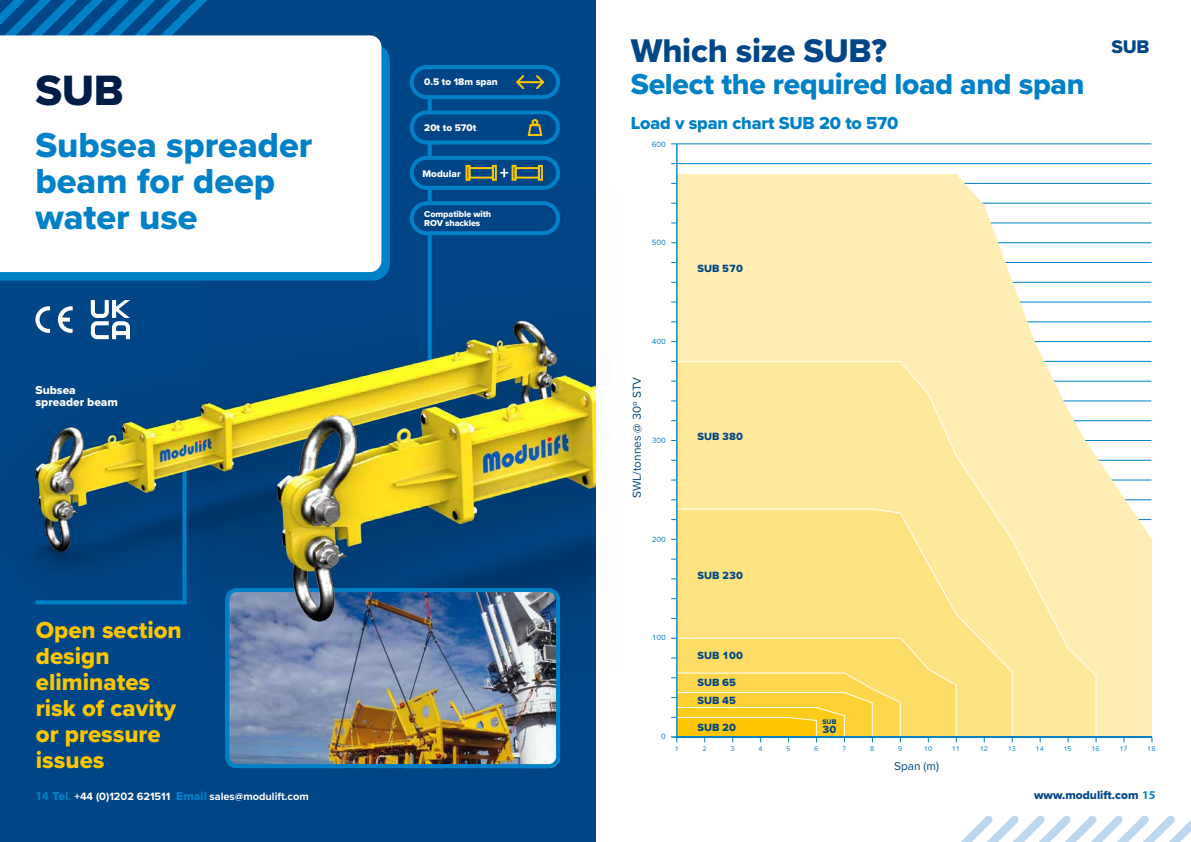
<style>
.page{position:relative;width:1191px;height:842px;background:#fff}
.page>*{position:absolute;margin:0;border:0;box-sizing:border-box;transform-origin:0 0}
.t1{font:44px "Proxima Nova Extrabld";color:#001c47}
.t2{font:36px/36px "Proxima Nova Extrabld";color:#0081c7}
.t3{font:34px "Proxima Nova Extrabld";letter-spacing:-.01em;color:#004687}
.t4{font:30px "Proxima Nova Extrabld";letter-spacing:-.01em;color:#0081c7}
.t5{font:24px/26px "Proxima Nova Extrabld";color:#fdc600}
.t6{font:19px "Proxima Nova Extrabld";color:#004687}
.t7{font:18px "Proxima Nova Extrabld";letter-spacing:-.01em;color:#0081c7}
.t8{font:12px/12px "Proxima Nova Extrabld";color:#fff}
.t9{font:12px "Proxima Nova Extrabld";color:#004687}
.t10{font:11.8px "Proxima Nova";color:#004687}
.t11{font:700 11px "Proxima Nova";color:#fff}
.t12{font:10.8px "Proxima Nova Extrabld";color:#004687}
.t13{font:10px "Proxima Nova Extrabld";color:#fff}
.t14{font:9px/9px "Proxima Nova Extrabld";letter-spacing:-.01em;color:#fff}
.t15{font:7.9px "Proxima Nova";color:#0081c7}
.t16{font:6.9px "Proxima Nova";color:#0081c7}
.t17{font:6.9px "Proxima Nova Extrabld";color:#004687}
.s1{font-family:"Myriad Pro";font-size:12px;color:#0081c7}
.s2{font-family:"Proxima Nova Extrabld";font-weight:400;font-size:12px;color:#0081c7}
.s3{font-family:"Myriad Pro";font-weight:700;color:#0081c7}
</style>
<div class="page">
<div style="left:0;top:0;width:595px;height:842px;background:#004687"></div>
<img style="left:29px;top:186px;width:567px;height:487px">
<img style="left:203px;top:70px;width:392px;height:699px">
<svg style="left:0;top:0;width:207px;height:35px"></svg>
<div style="left:410px;top:65px;width:150px;height:34px;border:4px solid #0081c7;border-radius:15px"></div>
<svg style="left:514px;top:73px;width:12px;height:18px"></svg>
<svg style="left:534px;top:73px;width:12px;height:18px"></svg>
<hr style="left:517px;top:81px;width:25px;height:2px;background:#fdc600">
<div style="left:410px;top:201px;width:150px;height:34px;border:4px solid #0081c7;border-radius:15px"></div>
<div style="left:410px;top:156px;width:150px;height:34px;border:4px solid #0081c7;border-radius:15px"></div>
<div style="left:410px;top:110px;width:150px;height:34px;border:4px solid #0081c7;border-radius:15px"></div>
<svg style="left:526px;top:123px;width:17px;height:14px"></svg>
<div style="left:531px;top:119px;width:7px;height:7px;border:2px solid #fdc600;border-radius:50%"></div>
<svg style="left:428px;top:99px;width:4px;height:14px"></svg>
<svg style="left:428px;top:142px;width:4px;height:14px"></svg>
<svg style="left:428px;top:187px;width:4px;height:14px"></svg>
<svg style="left:428px;top:235px;width:4px;height:77px"></svg>
<svg style="left:182px;top:551px;width:4px;height:49px"></svg>
<svg style="left:35px;top:600px;width:151px;height:4px"></svg>
<svg style="left:0;top:44px;width:390px;height:237px;background:#0580c4"></svg>
<div style="left:0;top:35px;width:381px;height:237px;background:#fff"></div>
<svg style="left:595px;top:808px;width:596px;height:34px"></svg>
<img style="left:225px;top:591px;width:335px;height:177px">
<div style="left:225px;top:588px;width:335px;height:180px;border:4px solid #0081c7;border-radius:9px"></div>
<svg style="left:58px;top:306px;width:15px;height:6px"></svg>
<svg style="left:35px;top:306px;width:15px;height:6px"></svg>
<svg style="left:91px;top:300px;width:39px;height:12px"></svg>
<hr style="left:671px;top:242px;width:480px;height:1px;background:#0081c7">
<hr style="left:671px;top:341px;width:480px;height:1px;background:#0081c7">
<hr style="left:671px;top:440px;width:480px;height:1px;background:#0081c7">
<hr style="left:671px;top:144px;width:480px;height:1px;background:#0081c7">
<hr style="left:671px;top:677px;width:480px;height:1px;background:#0081c7">
<hr style="left:671px;top:658px;width:480px;height:1px;background:#0081c7">
<hr style="left:671px;top:638px;width:480px;height:1px;background:#0081c7">
<hr style="left:671px;top:697px;width:480px;height:1px;background:#0081c7">
<hr style="left:671px;top:717px;width:480px;height:1px;background:#0081c7">
<hr style="left:671px;top:559px;width:480px;height:1px;background:#0081c7">
<hr style="left:671px;top:539px;width:480px;height:1px;background:#0081c7">
<hr style="left:671px;top:579px;width:480px;height:1px;background:#0081c7">
<hr style="left:671px;top:598px;width:480px;height:1px;background:#0081c7">
<hr style="left:671px;top:618px;width:480px;height:1px;background:#0081c7">
<hr style="left:671px;top:480px;width:480px;height:1px;background:#0081c7">
<hr style="left:671px;top:460px;width:480px;height:1px;background:#0081c7">
<hr style="left:671px;top:500px;width:480px;height:1px;background:#0081c7">
<hr style="left:671px;top:519px;width:480px;height:1px;background:#0081c7">
<hr style="left:671px;top:381px;width:480px;height:1px;background:#0081c7">
<hr style="left:671px;top:361px;width:480px;height:1px;background:#0081c7">
<hr style="left:671px;top:401px;width:480px;height:1px;background:#0081c7">
<hr style="left:671px;top:420px;width:480px;height:1px;background:#0081c7">
<hr style="left:671px;top:282px;width:480px;height:1px;background:#0081c7">
<hr style="left:671px;top:262px;width:480px;height:1px;background:#0081c7">
<hr style="left:671px;top:302px;width:480px;height:1px;background:#0081c7">
<hr style="left:671px;top:322px;width:480px;height:1px;background:#0081c7">
<hr style="left:671px;top:183px;width:480px;height:1px;background:#0081c7">
<hr style="left:671px;top:163px;width:480px;height:1px;background:#0081c7">
<hr style="left:671px;top:203px;width:480px;height:1px;background:#0081c7">
<hr style="left:671px;top:223px;width:480px;height:1px;background:#0081c7">
<hr style="left:671px;top:737px;width:481px;height:1px;background:#0081c7">
<svg style="left:675px;top:143px;width:478px;height:595px"></svg>
<img style="left:35px;top:312px;width:522px;height:239px">
<img style="left:277px;top:351px;width:318px;height:271px">
<div style="left:468px;top:167px;width:26px;height:12px;border:2px solid #fdc600"></div>
<div style="left:465px;top:165px;width:5px;height:16px;border:2px solid #fdc600"></div>
<div style="left:492px;top:165px;width:5px;height:16px;border:2px solid #fdc600"></div>
<div style="left:515px;top:167px;width:25px;height:12px;border:2px solid #fdc600"></div>
<div style="left:511px;top:165px;width:5px;height:16px;border:2px solid #fdc600"></div>
<div style="left:538px;top:165px;width:5px;height:16px;border:2px solid #fdc600"></div>
<svg style="left:500px;top:168px;width:8px;height:9px"></svg>
<h1 class="t1" style="left:35px;top:57px;width:90px">SUB</h1>
<h2 class="t2" style="left:35px;top:127px;width:278px">Subsea spreader beam for deep water use</h2>
<p class="t8" style="left:35px;top:384px;width:84px">Subsea spreader beam</p>
<p class="t5" style="left:36px;top:617px;width:147px">Open section design eliminates risk of cavity or pressure issues</p>
<p class="t13" style="left:424px;top:75px;width:75px">0.5 to 18m span</p>
<p class="t13" style="left:424px;top:121px;width:53px">20t to 570t</p>
<p class="t13" style="left:422px;top:166px;width:40px">Modular</p>
<p class="t14" style="left:424px;top:210px;width:68px">Compatible with<br>ROV shackles</p>
<h3 class="t3" style="left:631px;top:25px;width:257px">Which size SUB?</h3>
<p class="t4" style="left:631px;top:62px;width:455px">Select the required load and span</p>
<p class="t7" style="left:631px;top:110px;width:269px">Load v span chart SUB 20 to 570</p>
<p class="t15" style="left:652px;top:138px;width:16px">600</p>
<p class="t6" style="left:1111px;top:32px;width:40px">SUB</p>
<p class="t15" style="left:652px;top:237px;width:16px">500</p>
<p class="t15" style="left:652px;top:336px;width:16px">400</p>
<p class="t10" style="left:628px;top:498px;width:123px;rotate:-90deg">SWL/tonnes @ 30º STV</p>
<p class="t15" style="left:652px;top:434px;width:16px">300</p>
<p class="t15" style="left:652px;top:533px;width:16px">200</p>
<p class="t15" style="left:652px;top:632px;width:16px">100</p>
<p class="t15" style="left:661px;top:731px;width:6px">0</p>
<p class="t12" style="left:697px;top:261px;width:47px">SUB 570</p>
<p class="t12" style="left:697px;top:429px;width:47px">SUB 380</p>
<p class="t12" style="left:697px;top:567px;width:47px">SUB 230</p>
<p class="t12" style="left:697px;top:648px;width:47px">SUB 100</p>
<p class="t12" style="left:697px;top:674px;width:40px">SUB 65</p>
<p class="t12" style="left:697px;top:692px;width:40px">SUB 45</p>
<p class="t12" style="left:697px;top:719px;width:40px">SUB 20</p>
<p class="t17" style="left:822px;top:716px;width:15px">SUB</p>
<p class="t12" style="left:822px;top:721px;width:15px">30</p>
<p class="t16" style="left:674px;top:743px;width:6px">1</p>
<p class="t16" style="left:702px;top:743px;width:6px">2</p>
<p class="t16" style="left:730px;top:743px;width:6px">3</p>
<p class="t16" style="left:758px;top:743px;width:6px">4</p>
<p class="t16" style="left:786px;top:743px;width:6px">5</p>
<p class="t16" style="left:814px;top:743px;width:6px">6</p>
<p class="t16" style="left:842px;top:743px;width:6px">7</p>
<p class="t16" style="left:870px;top:743px;width:6px">8</p>
<p class="t16" style="left:898px;top:743px;width:6px">9</p>
<p class="t16" style="left:924px;top:743px;width:10px">10</p>
<p class="t16" style="left:951px;top:743px;width:10px">11</p>
<p class="t16" style="left:979px;top:743px;width:10px">12</p>
<p class="t16" style="left:1007px;top:743px;width:10px">13</p>
<p class="t16" style="left:1035px;top:743px;width:10px">14</p>
<p class="t16" style="left:1063px;top:743px;width:10px">15</p>
<p class="t16" style="left:1091px;top:743px;width:10px">16</p>
<p class="t16" style="left:1119px;top:743px;width:10px">17</p>
<p class="t16" style="left:1147px;top:743px;width:10px">18</p>
<p class="t10" style="left:894px;top:757px;width:46px">Span (m)</p>
<p class="t11" style="left:35px;top:788px;width:275px"><span class="s1">14</span> <span class="s2">Tel.</span> +44 (0)1202 621511 <span class="s2">Email</span> sales@modulift.com</p>
<p class="t9" style="left:1034px;top:786px;width:123px">www.modulift.com <span class="s3">15</span></p>
</div>
